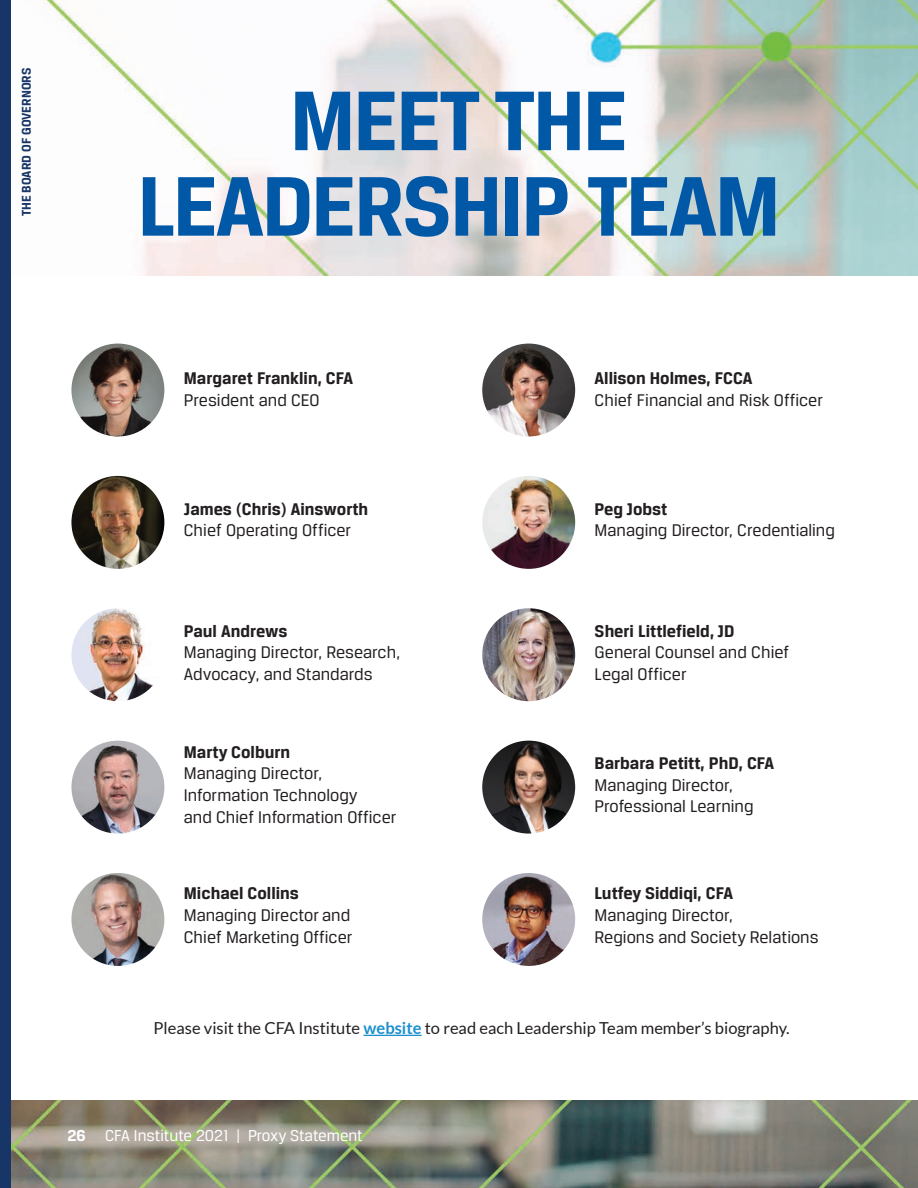
<style>
.page{position:relative;width:918px;height:1188px;background:#fff}
.page>*{position:absolute;margin:0;border:0;box-sizing:border-box;transform-origin:0 0}
.h1_-_34pt{font:700 90px/85.5px "CFA Breuer Text";letter-spacing:-.025em;color:#0158a6;text-align:center}
.Caption_-_Subtext{font:18px/21.6px "CFA Breuer Text";color:#231f20}
.Caption_-_Heading{font:700 18px "CFA Breuer Text";color:#231f20}
.t1{font:16.8px "CFA Breuer Text";color:#fff}
.t2{font:16.5px "Lato";color:#231f20}
.Side_Text{font:700 13.5px "CFA Breuer Text";color:#183567}
.s1{font-weight:700;color:#1d90d0}
.s2{font-weight:700}
</style>
<div class="page">
<img style="left:10px;top:0;width:908px;height:1188px">
<div style="left:0;top:276px;width:918px;height:824px;background:#fff"></div>
<img style="left:71px;top:344px;width:93px;height:92px;border-radius:46px">
<img style="left:482px;top:344px;width:93px;height:92px;border-radius:46px">
<img style="left:71px;top:476px;width:93px;height:93px;border-radius:46px">
<img style="left:482px;top:476px;width:93px;height:93px;border-radius:46px">
<img style="left:71px;top:608px;width:93px;height:93px;border-radius:46px">
<img style="left:482px;top:608px;width:93px;height:93px;border-radius:46px">
<img style="left:71px;top:741px;width:93px;height:93px;border-radius:46px">
<img style="left:482px;top:741px;width:93px;height:93px;border-radius:46px">
<img style="left:71px;top:873px;width:93px;height:93px;border-radius:46px">
<img style="left:482px;top:873px;width:93px;height:93px;border-radius:46px">
<hr style="left:363px;top:1035px;width:59px;height:1px;background:#1d90d0">
<div style="left:0;top:0;width:10px;height:1188px;background:#183567"></div>
<p class="Side_Text" style="left:19px;top:216px;width:150px;rotate:-90deg">THE BOARD OF GOVERNORS</p>
<p class="h1_-_34pt" style="left:137px;top:76px;width:645px">MEET THE<br>LEADERSHIP TEAM</p>
<p class="Caption_-_Heading" style="left:184px;top:368px;width:171px">Margaret Franklin, CFA</p>
<p class="Caption_-_Subtext" style="left:184px;top:389px;width:137px">President and CEO</p>
<p class="Caption_-_Heading" style="left:184px;top:499px;width:186px">James (Chris) Ainsworth</p>
<p class="Caption_-_Subtext" style="left:184px;top:519px;width:169px">Chief Operating Officer</p>
<p class="Caption_-_Heading" style="left:184px;top:621px;width:105px">Paul Andrews</p>
<p class="Caption_-_Subtext" style="left:184px;top:642px;width:218px">Managing Director, Research,<br>Advocacy, and Standards</p>
<p class="Caption_-_Heading" style="left:184px;top:742px;width:108px">Marty Colburn</p>
<p class="Caption_-_Subtext" style="left:184px;top:762px;width:214px">Managing Director,<br>Information Technology<br>and Chief Information Officer</p>
<p class="Caption_-_Heading" style="left:184px;top:883px;width:117px">Michael Collins</p>
<p class="Caption_-_Subtext" style="left:184px;top:904px;width:170px">Managing Director and<br>Chief Marketing Officer</p>
<p class="Caption_-_Heading" style="left:595px;top:368px;width:159px">Allison Holmes, FCCA</p>
<p class="Caption_-_Subtext" style="left:595px;top:389px;width:230px">Chief Financial and Risk Officer</p>
<p class="Caption_-_Heading" style="left:595px;top:499px;width:74px">Peg Jobst</p>
<p class="Caption_-_Subtext" style="left:595px;top:519px;width:242px">Managing Director, Credentialing</p>
<p class="Caption_-_Heading" style="left:595px;top:621px;width:141px">Sheri Littlefield, JD</p>
<p class="Caption_-_Subtext" style="left:595px;top:642px;width:196px">General Counsel and Chief<br>Legal Officer</p>
<p class="Caption_-_Heading" style="left:595px;top:753px;width:181px">Barbara Petitt, PhD, CFA</p>
<p class="Caption_-_Subtext" style="left:595px;top:774px;width:161px">Managing Director,<br>Professional Learning</p>
<p class="Caption_-_Heading" style="left:595px;top:883px;width:140px">Lutfey Siddiqi, CFA</p>
<p class="Caption_-_Subtext" style="left:595px;top:904px;width:226px">Managing Director,<br>Regions and Society Relations</p>
<p class="t2" style="left:154px;top:1019px;width:637px">Please visit the CFA Institute <span class="s1">website</span> to read each Leadership Team member’s biography.</p>
<p class="t1" style="left:68px;top:1126px;width:297px"><span class="s2">26</span> CFA Institute 2021 | Proxy Statement</p>
</div>
